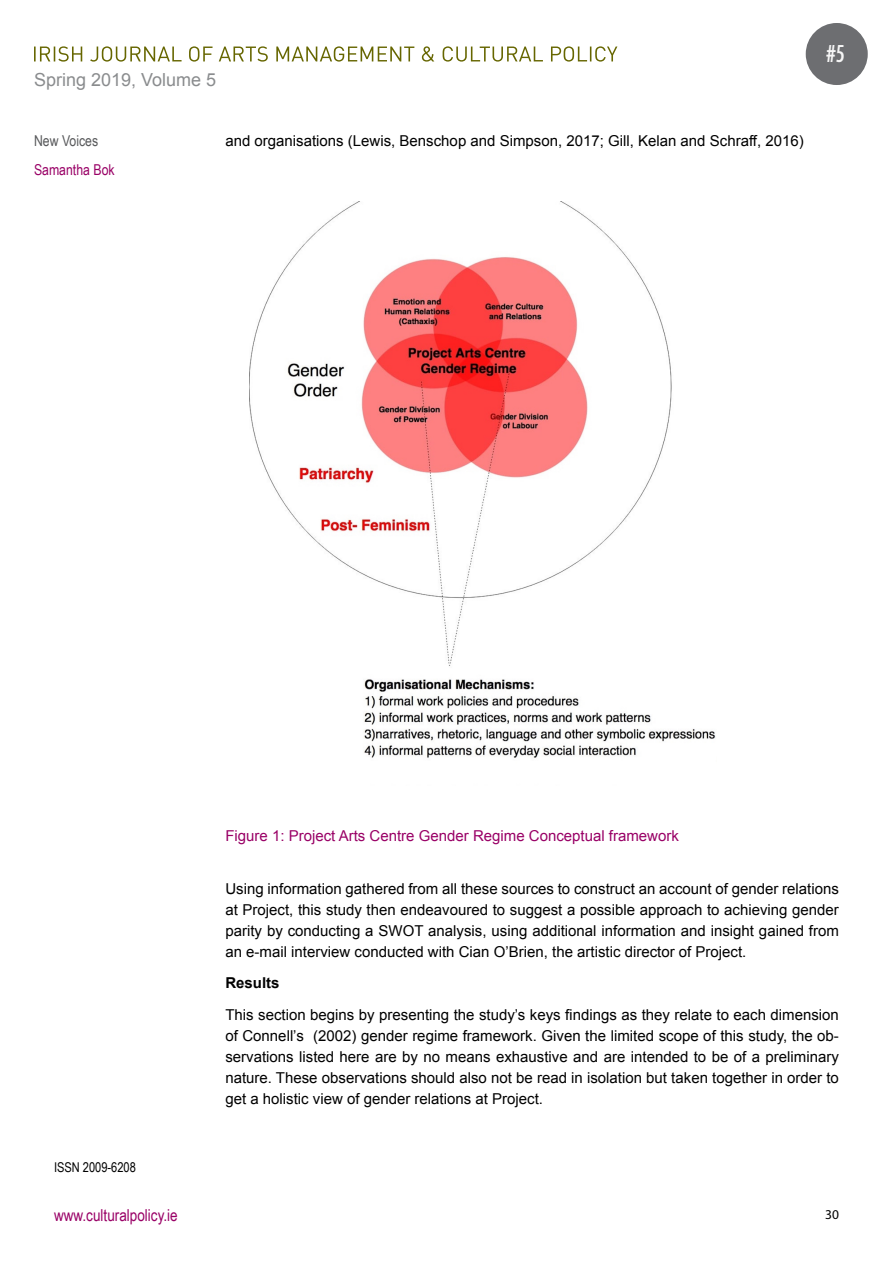
<style>
.page{position:relative;width:893px;height:1263px;background:#fff}
.page>*{position:absolute;margin:0;border:0;box-sizing:border-box;transform-origin:0 0}
.t1{font:500 condensed 22.5px "Futura";color:#f6f6f6}
.t2{font:18px "Arial";color:#8a8c8e}
.t3{font:16.5px "Arial Narrow";color:#906}
.t4{font:15px/21px "Arial";color:#000;text-align:justify}
.t5{font:15px "Arial";color:#906}
.t6{font:15px "Arial Narrow";color:#906}
.t7{font:15px "Arial Narrow";color:#58595b}
.t8{font:700 15px "Arial";color:#000}
.t9{font:13.5px "Arial Narrow";color:#000}
.t10{font:13.5px "Myriad Pro";color:#000}
</style>
<div class="page">
<svg style="left:34px;top:46px;width:583px;height:16px"></svg>
<div style="left:806px;top:23px;width:62px;height:62px;background:#6d6e71;border-radius:50%"></div>
<img style="left:249px;top:201px;width:467px;height:557px">
<p class="t2" style="left:34px;top:68px;width:184px">Spring 2019, Volume 5</p>
<p class="t7" style="left:34px;top:130px;width:66px">New Voices</p>
<p class="t6" style="left:34px;top:158px;width:82px">Samantha Bok</p>
<p class="t4" style="left:225px;top:131px;width:580px">and organisations (Lewis, Benschop and Simpson, 2017; Gill, Kelan and Schraff, 2016)</p>
<h1 class="t1" style="left:826px;top:39px;width:20px">#5</h1>
<p class="t9" style="left:54px;top:1157px;width:83px">ISSN 2009-6208</p>
<p class="t5" style="left:225px;top:826px;width:455px">Figure 1: Project Arts Centre Gender Regime Conceptual framework</p>
<p class="t4" style="left:225px;top:878px;width:615px">Using information gathered from all these sources to construct an account of gender relations at Project, this study then endeavoured to suggest a possible approach to achieving gender parity by conducting a SWOT analysis, using additional information and insight gained from an e-mail interview conducted with Cian O’Brien, the artistic director of Project.</p>
<p class="t8" style="left:225px;top:973px;width:56px">Results</p>
<p class="t4" style="left:225px;top:1004px;width:615px">This section begins by presenting the study’s keys findings as they relate to each dimension of Connell’s (2002) gender regime framework. Given the limited scope of this study, the ob&shy;servations listed here are by no means exhaustive and are intended to be of a preliminary nature. These observations should also not be read in isolation but taken together in order to get a holistic view of gender relations at Project.</p>
<p class="t3" style="left:54px;top:1203px;width:125px">www.culturalpolicy.ie</p>
<p class="t10" style="left:825px;top:1206px;width:15px">30</p>
</div>
